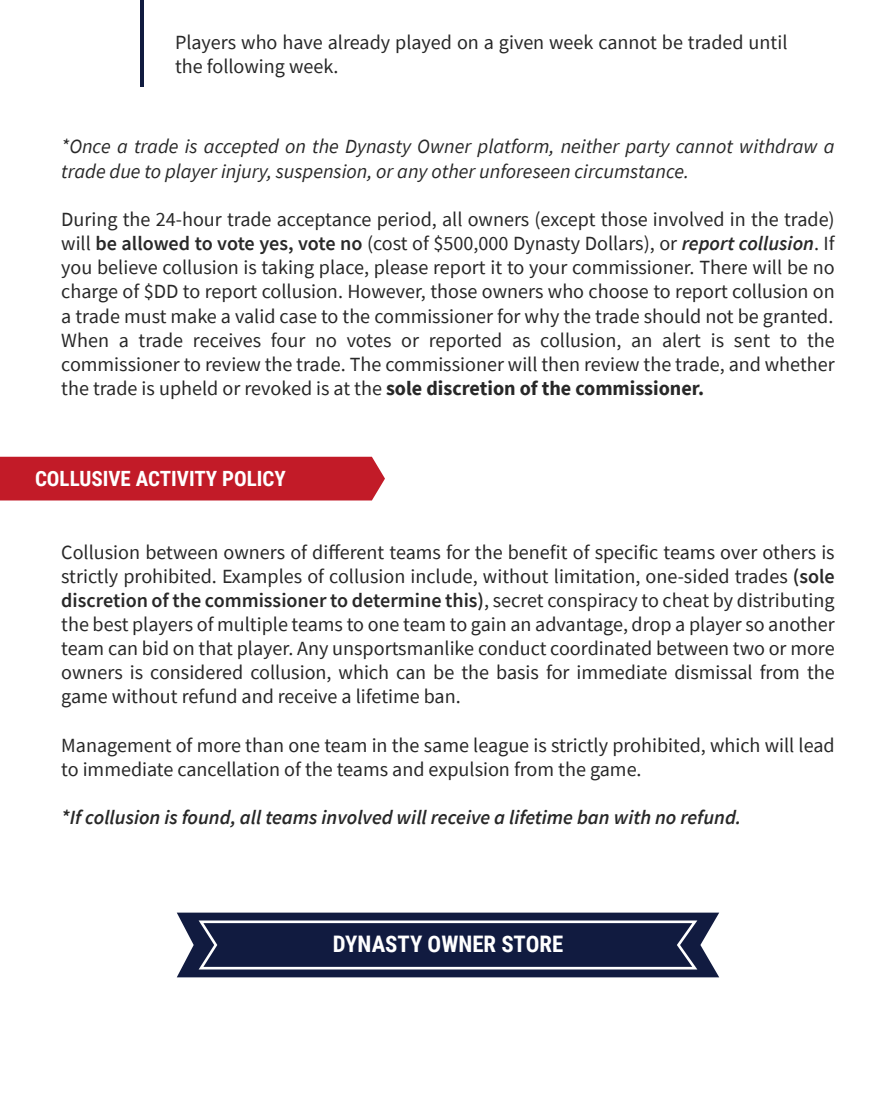
<style>
.page{position:relative;width:896px;height:1120px;background:#fff}
.page>*{position:absolute;margin:0;border:0;box-sizing:border-box;transform-origin:0 0}
.t1{font:700 22.75px "Roboto Condensed";color:#fff}
.t2{font:700 21px "Roboto Condensed";color:#fff}
.t3{font:20.12px/24.2px "Source Sans Pro";color:#282828;text-align:justify}
.t4{font:italic 20.12px/24.2px "Source Sans Pro";color:#282828}
.t5{font:italic 600 20.12px "Source Sans Pro";color:#282828}
.s1{font-weight:600}
.s2{font-weight:600;font-style:italic}
.s3{font-weight:700}
</style>
<div class="page">
<div style="left:0;top:457px;width:385px;height:44px;background:#c21b28"></div>
<hr style="left:140px;top:0;width:4px;height:87px;background:#111b40">
<svg style="left:177px;top:913px;width:542px;height:64px;background:#2c3556"></svg>
<p class="t3" style="left:175px;top:30px;width:614px">Players who have already played on a given week cannot be traded until the following week.</p>
<p class="t4" style="left:61px;top:134px;width:775px">*Once a trade is accepted on the Dynasty Owner platform, neither party cannot withdraw a trade due to player injury, suspension, or any other unforeseen circumstance.</p>
<p class="t3" style="left:61px;top:207px;width:775px">During the 24-hour trade acceptance period, all owners (except those involved in the trade) will <span class="s1">be allowed to vote yes, vote no</span> (cost of $500,000 Dynasty Dollars), or <span class="s2">report collusion</span>. If you believe collusion is taking place, please report it to your commissioner. There will be no charge of $DD to report collusion. However, those owners who choose to report collusion on a trade must make a valid case to the commissioner for why the trade should not be granted.<br>When a trade receives four no votes or reported as collusion, an alert is sent to the commissioner to review the trade. The commissioner will then review the trade, and whether the trade is upheld or revoked is at the <span class="s3">sole discretion of the commissioner.</span></p>
<p class="t2" style="left:35px;top:464px;width:252px">COLLUSIVE ACTIVITY POLICY</p>
<p class="t3" style="left:61px;top:540px;width:775px">Collusion between owners of different teams for the benefit of specific teams over others is strictly prohibited. Examples of collusion include, without limitation, one-sided trades <span class="s1">(sole discretion of the commissioner to determine this)</span>, secret conspiracy to cheat by distributing the best players of multiple teams to one team to gain an advantage, drop a player so another team can bid on that player. Any unsportsmanlike conduct coordinated between two or more owners is considered collusion, which can be the basis for immediate dismissal from the game without refund and receive a lifetime ban.</p>
<p class="t3" style="left:61px;top:733px;width:775px">Management of more than one team in the same league is strictly prohibited, which will lead to immediate cancellation of the teams and expulsion from the game.</p>
<p class="t5" style="left:61px;top:804px;width:682px">*If collusion is found, all teams involved will receive a lifetime ban with no refund.</p>
<p class="t1" style="left:333px;top:928px;width:232px">DYNASTY OWNER STORE</p>
</div>
